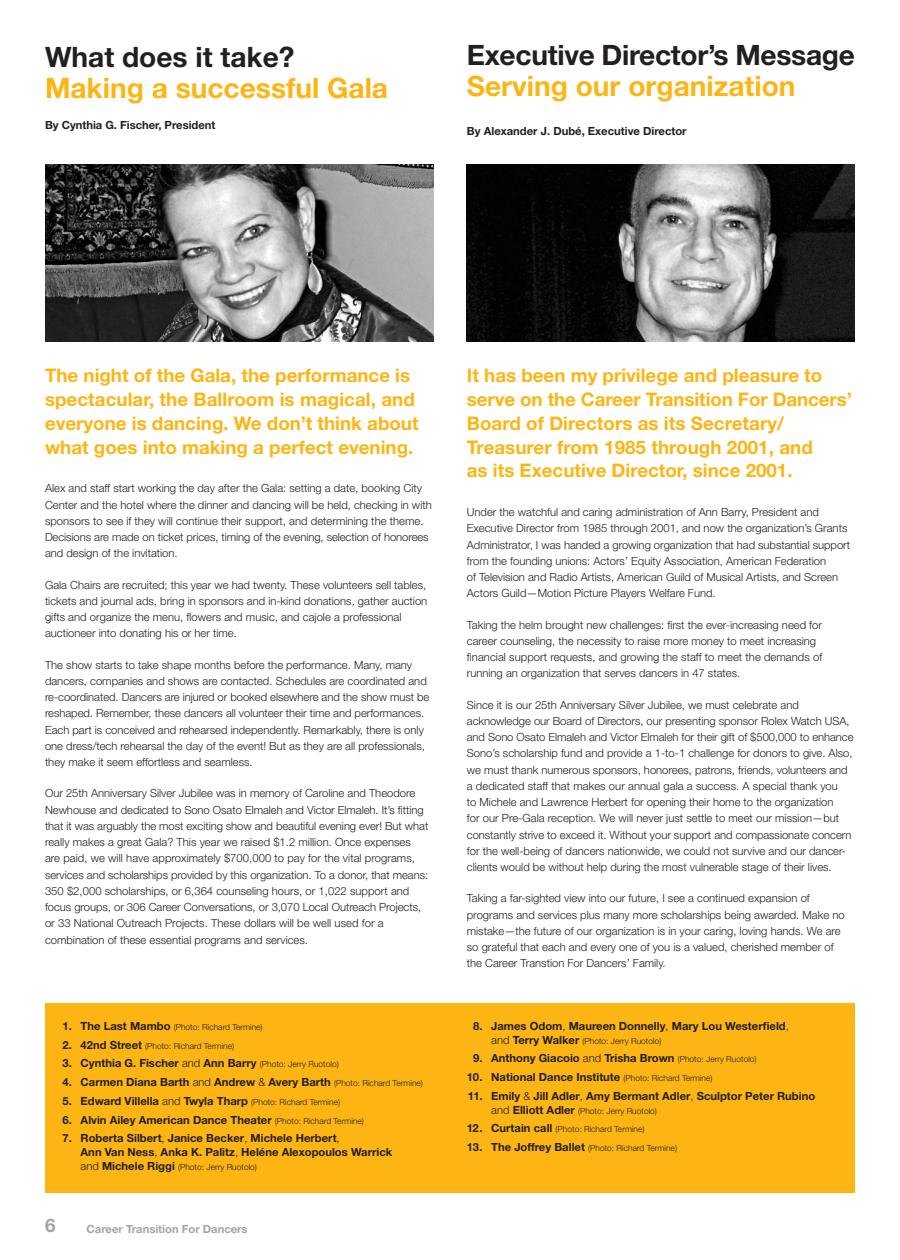
<style>
.page{position:relative;width:900px;height:1260px;background:#fff}
.page>*{position:absolute;margin:0;border:0;box-sizing:border-box;transform-origin:0 0}
.t1{font:700 28.12px "Helvetica Neue LT Std";color:#fdb514}
.t2{font:700 28.12px "Helvetica Neue LT Std";letter-spacing:-.01em;color:#231f20}
.t3{font:700 18.75px/23.8px "Helvetica Neue LT Std";color:#fdb514}
.t4{font:700 18.75px "Helvetica Neue LT Std";color:#a1a4a6}
.t5{font:300 11.25px/16.2px "Helvetica Neue LT Std";color:#231f20}
.t6{font:700 11.25px/13.8px "Helvetica Neue LT Std";color:#231f20}
.t7{font:700 11.25px "Helvetica Neue LT Std";color:#a1a4a6}
.t8{font:300 8.5px "Helvetica Neue LT Std";color:#231f20}
.s1{font-weight:700;font-size:11.25px}
.s2{font-weight:300}
.s3{font-weight:300;font-size:8.5px}
.s4{font-size:11.25px}
</style>
<div class="page">
<div style="left:45px;top:1003px;width:810px;height:189px;background:#fdb514"></div>
<img style="left:45px;top:164px;width:388px;height:178px">
<img style="left:467px;top:164px;width:388px;height:178px">
<h1 class="t2" style="left:45px;top:40px;width:251px">What does it take?</h1>
<h1 class="t1" style="left:45px;top:71px;width:345px">Making a successful Gala</h1>
<p class="t6" style="left:45px;top:118px;width:172px">By Cynthia G. Fischer, President</p>
<h1 class="t2" style="left:467px;top:38px;width:390px">Executive Director’s Message</h1>
<h1 class="t1" style="left:467px;top:69px;width:330px">Serving our organization</h1>
<p class="t6" style="left:467px;top:124px;width:221px">By Alexander J. Dubé, Executive Director</p>
<h2 class="t3" style="left:45px;top:363px;width:375px">The night of the Gala, the performance is spectacular, the Ballroom is magical, and everyone is dancing. We don’t think about what goes into making a perfect evening.</h2>
<p class="t5" style="left:45px;top:480px;width:388px">Alex and staff start working the day after the Gala: setting a date, booking City Center and the hotel where the dinner and dancing will be held, checking in with sponsors to see if they will continue their support, and determining the theme.<br>Decisions are made on ticket prices, timing of the evening, selection of honorees and design of the invitation.</p>
<p class="t5" style="left:45px;top:576px;width:384px">Gala Chairs are recruited; this year we had twenty. These volunteers sell tables, tickets and journal ads, bring in sponsors and in-kind donations, gather auction gifts and organize the menu, flowers and music, and cajole a professional auctioneer into donating his or her time.</p>
<p class="t5" style="left:45px;top:656px;width:386px">The show starts to take shape months before the performance. Many, many dancers, companies and shows are contacted. Schedules are coordinated and re-coordinated. Dancers are injured or booked elsewhere and the show must be reshaped. Remember, these dancers all volunteer their time and performances.<br>Each part is conceived and rehearsed independently. Remarkably, there is only one dress/tech rehearsal the day of the event! But as they are all professionals, they make it seem effortless and seamless.</p>
<p class="t5" style="left:45px;top:785px;width:385px">Our 25th Anniversary Silver Jubilee was in memory of Caroline and Theodore Newhouse and dedicated to Sono Osato Elmaleh and Victor Elmaleh. It’s fitting that it was arguably the most exciting show and beautiful evening ever! But what really makes a great Gala? This year we raised $1.2 million. Once expenses are paid, we will have approximately $700,000 to pay for the vital programs, services and scholarships provided by this organization. To a donor, that means:<br>350 $2,000 scholarships, or 6,364 counseling hours, or 1,022 support and focus groups, or 306 Career Conversations, or 3,070 Local Outreach Projects, or 33 National Outreach Projects. These dollars will be well used for a combination of these essential programs and services.</p>
<p class="t8" style="left:62px;top:1022px;width:202px"><span class="s1">1. The Last Mambo</span> (Photo: Richard Termine)</p>
<p class="t8" style="left:62px;top:1040px;width:173px"><span class="s1">2. 42nd Street</span> (Photo: Richard Termine)</p>
<p class="t6" style="left:62px;top:1056px;width:278px">3. Cynthia G. Fischer <span class="s2">and</span> Ann Barry <span class="s3">(Photo: Jerry Ruotolo)</span></p>
<p class="t6" style="left:62px;top:1075px;width:362px">4. Carmen Diana Barth <span class="s2">and</span> Andrew <span class="s2">&amp;</span> Avery Barth <span class="s3">(Photo: Richard Termine)</span></p>
<p class="t6" style="left:62px;top:1094px;width:279px">5. Edward Villella <span class="s2">and</span> Twyla Tharp <span class="s3">(Photo: Richard Termine)</span></p>
<p class="t6" style="left:62px;top:1112px;width:303px">6. Alvin Ailey American Dance Theater <span class="s3">(Photo: Richard Termine)</span></p>
<p class="t6" style="left:81px;top:1131px;width:313px;text-indent:-18px">7. Roberta Silbert<span class="s2">,</span> Janice Becker<span class="s2">,</span> Michele Herbert<span class="s2">,<br></span>Ann Van Ness<span class="s2">,</span> Anka K. Palitz<span class="s2">,</span> Heléne Alexopoulos Warrick</p>
<p class="t8" style="left:81px;top:1162px;width:178px"><span class="s4">and</span> <span class="s1">Michele Riggi</span> (Photo: Jerry Ruotolo)</p>
<h2 class="t4" style="left:45px;top:1214px;width:12px">6</h2>
<p class="t7" style="left:87px;top:1222px;width:163px">Career Transition For Dancers</p>
<h2 class="t3" style="left:467px;top:363px;width:387px">It has been my privilege and pleasure to serve on the Career Transition For Dancers’ Board of Directors as its Secretary/ Treasurer from 1985 through 2001, and<br>as its Executive Director, since 2001.</h2>
<p class="t5" style="left:467px;top:504px;width:385px">Under the watchful and caring administration of Ann Barry, President and Executive Director from 1985 through 2001, and now the organization’s Grants Administrator, I was handed a growing organization that had substantial support from the founding unions: Actors’ Equity Association, American Federation<br>of Television and Radio Artists, American Guild of Musical Artists, and Screen Actors Guild—Motion Picture Players Welfare Fund.</p>
<p class="t5" style="left:467px;top:616px;width:357px">Taking the helm brought new challenges: first the ever-increasing need for career counseling, the necessity to raise more money to meet increasing financial support requests, and growing the staff to meet the demands of running an organization that serves dancers in 47 states.</p>
<p class="t5" style="left:467px;top:696px;width:388px">Since it is our 25th Anniversary Silver Jubilee, we must celebrate and acknowledge our Board of Directors, our presenting sponsor Rolex Watch USA, and Sono Osato Elmaleh and Victor Elmaleh for their gift of $500,000 to enhance Sono’s scholarship fund and provide a 1-to-1 challenge for donors to give. Also, we must thank numerous sponsors, honorees, patrons, friends, volunteers and a dedicated staff that makes our annual gala a success. A special thank you<br>to Michele and Lawrence Herbert for opening their home to the organization<br>for our Pre-Gala reception. We will never just settle to meet our mission—but constantly strive to exceed it. Without your support and compassionate concern for the well-being of dancers nationwide, we could not survive and our dancer&shy;clients would be without help during the most vulnerable stage of their lives.</p>
<p class="t5" style="left:467px;top:890px;width:379px">Taking a far-sighted view into our future, I see a continued expansion of programs and services plus many more scholarships being awarded. Make no mistake—the future of our organization is in your caring, loving hands. We are so grateful that each and every one of you is a valued, cherished member of the Career Transtion For Dancers’ Family.</p>
<p class="t6" style="left:473px;top:1019px;width:317px">8. James Odom<span class="s2">,</span> Maureen Donnelly<span class="s2">,</span> Mary Lou Westerfield<span class="s2">,</span></p>
<p class="t8" style="left:491px;top:1035px;width:172px"><span class="s4">and</span> <span class="s1">Terry Walker</span> (Photo: Jerry Ruotolo)</p>
<p class="t6" style="left:473px;top:1051px;width:285px">9. Anthony Giacoio <span class="s2">and</span> Trisha Brown <span class="s3">(Photo: Jerry Ruotolo)</span></p>
<p class="t6" style="left:467px;top:1070px;width:247px">10. National Dance Institute <span class="s3">(Photo: Richard Termine)</span></p>
<p class="t6" style="left:468px;top:1089px;width:349px">11. Emily <span class="s2">&amp;</span> Jill Adler<span class="s2">,</span> Amy Bermant Adler<span class="s2">,</span> Sculptor Peter Rubino</p>
<p class="t8" style="left:491px;top:1105px;width:167px"><span class="s4">and</span> <span class="s1">Elliott Adler</span> (Photo: Jerry Ruotolo)</p>
<p class="t8" style="left:467px;top:1124px;width:179px"><span class="s1">12. Curtain call</span> (Photo: Richard Termine)</p>
<p class="t8" style="left:467px;top:1143px;width:212px"><span class="s1">13. The Joffrey Ballet</span> (Photo: Richard Termine)</p>
</div>
